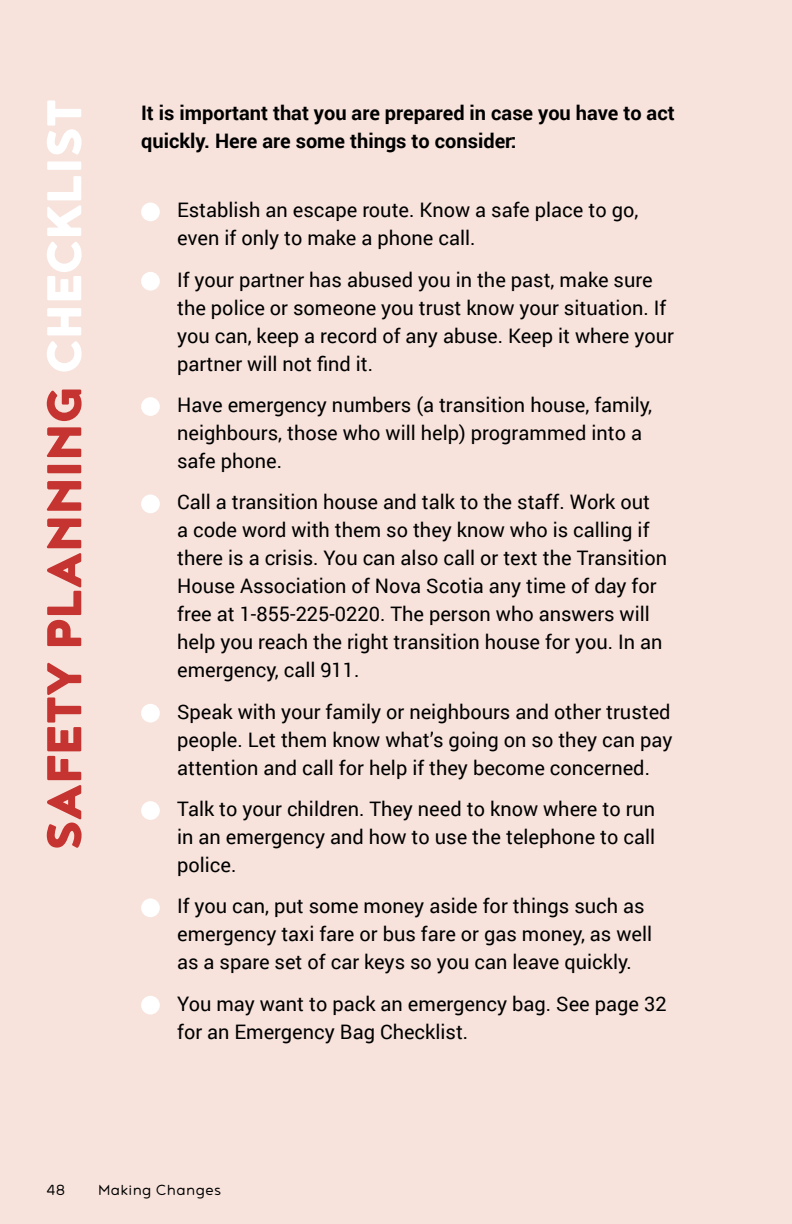
<style>
.page{position:relative;width:792px;height:1224px;background:#f7e3dc}
.page>*{position:absolute;margin:0;border:0;box-sizing:border-box;transform-origin:0 0}
.sidebar_ID{font:900 60px "Noyh";color:#c53431}
.List_dot{font:20px/28px "Roboto";color:#000}
.t1{font:700 20px/28px "Roboto";color:#000}
.t2{font:18px "Noyh R Light";letter-spacing:.02em;color:#000}
.s1{color:#fff}
</style>
<div class="page">
<div style="left:141px;top:203px;width:19px;height:18px;background:#fff;border-radius:50%"></div>
<div style="left:141px;top:272px;width:19px;height:19px;background:#fff;border-radius:50%"></div>
<div style="left:141px;top:397px;width:19px;height:19px;background:#fff;border-radius:50%"></div>
<div style="left:141px;top:495px;width:19px;height:18px;background:#fff;border-radius:50%"></div>
<div style="left:141px;top:704px;width:19px;height:19px;background:#fff;border-radius:50%"></div>
<div style="left:141px;top:801px;width:19px;height:19px;background:#fff;border-radius:50%"></div>
<div style="left:141px;top:898px;width:19px;height:19px;background:#fff;border-radius:50%"></div>
<div style="left:141px;top:996px;width:19px;height:19px;background:#fff;border-radius:50%"></div>
<p class="sidebar_ID" style="left:28px;top:851px;width:753px;rotate:-90deg">SAFETY PLANNING <span class="s1">CHECKLIST</span></p>
<p class="t1" style="left:141px;top:98px;width:535px">It is important that you are prepared in case you have to act quickly. Here are some things to consider:</p>
<p class="List_dot" style="left:177px;top:195px;width:463px">Establish an escape route. Know a safe place to go, even if only to make a phone call.</p>
<p class="List_dot" style="left:177px;top:265px;width:498px">If your partner has abused you in the past, make sure the police or someone you trust know your situation. If you can, keep a record of any abuse. Keep it where your partner will not find it.</p>
<p class="List_dot" style="left:177px;top:390px;width:477px">Have emergency numbers (a transition house, family, neighbours, those who will help) programmed into a safe phone.</p>
<p class="List_dot" style="left:177px;top:487px;width:491px">Call a transition house and talk to the staff. Work out<br>a code word with them so they know who is calling if there is a crisis. You can also call or text the Transition House Association of Nova Scotia any time of day for free at 1-855-225-0220. The person who answers will help you reach the right transition house for you. In an emergency, call 911.</p>
<p class="List_dot" style="left:177px;top:697px;width:497px;text-align:justify">Speak with your family or neighbours and other trusted people. Let them know what’s going on so they can pay attention and call for help if they become concerned.</p>
<p class="List_dot" style="left:177px;top:794px;width:480px;text-align:justify">Talk to your children. They need to know where to run in an emergency and how to use the telephone to call police.</p>
<p class="List_dot" style="left:177px;top:891px;width:477px">If you can, put some money aside for things such as emergency taxi fare or bus fare or gas money, as well as a spare set of car keys so you can leave quickly.</p>
<p class="List_dot" style="left:177px;top:989px;width:491px">You may want to pack an emergency bag. See page 32 for an Emergency Bag Checklist.</p>
<p class="t2" style="left:46px;top:1180px;width:21px">48</p>
<p class="t2" style="left:98px;top:1180px;width:125px">Making Changes</p>
</div>
